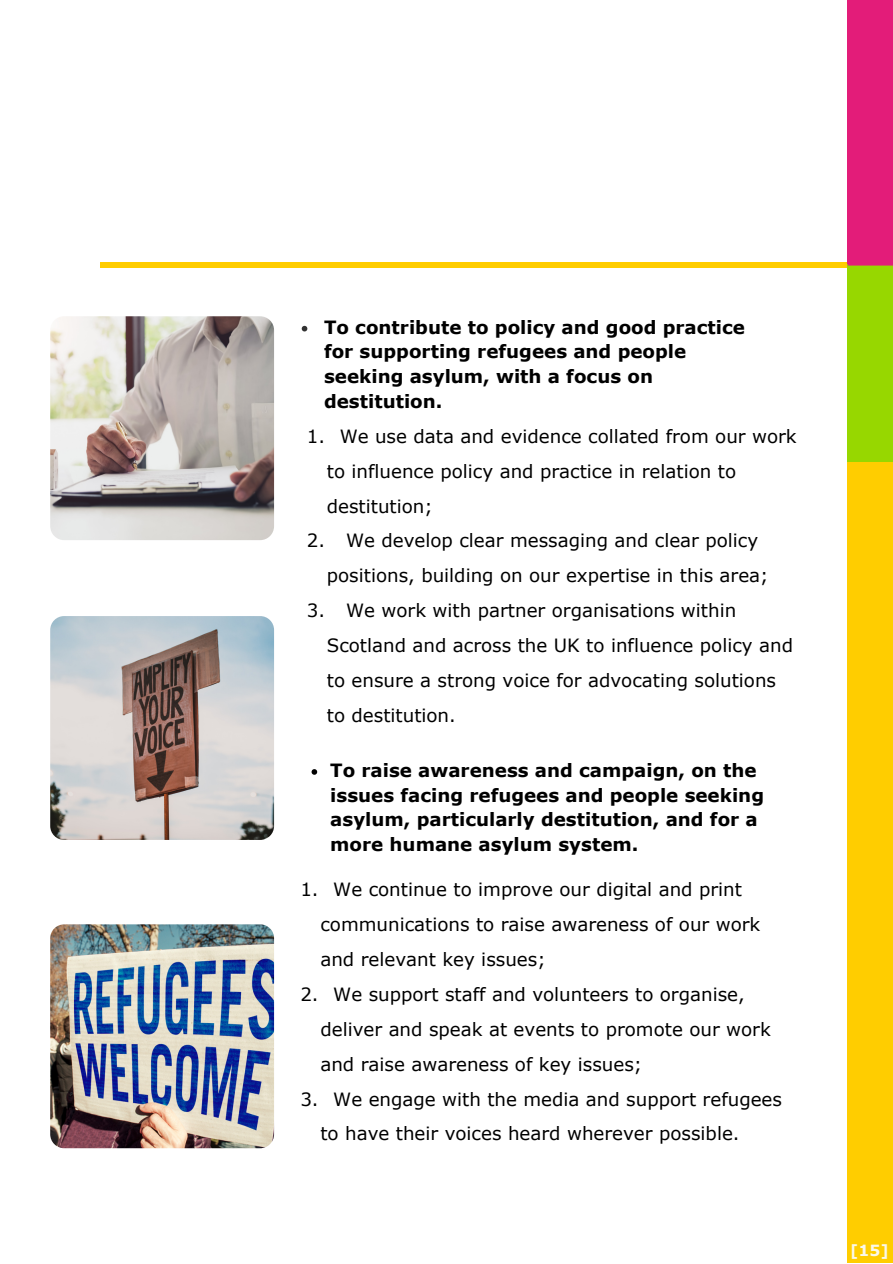
<style>
.page{position:relative;width:893px;height:1264px;background:#fff}
.page>*{position:absolute;margin:0;border:0;box-sizing:border-box;transform-origin:0 0}
.t1{font:18.3px/34.8px "Verdana";color:#000}
.t2{font:700 18.3px/24.8px "Verdana";color:#000}
.t3{font:700 15.45px "Verdana";color:#faf8eb}
</style>
<div class="page">
<div style="left:100px;top:263px;width:747px;height:5px;background:#ffcd00"></div>
<div style="left:847px;top:0;width:45px;height:284px;background:#e31c79"></div>
<div style="left:847px;top:264px;width:45px;height:218px;background:#97d700"></div>
<div style="left:847px;top:462px;width:45px;height:800px;background:#ffcd00"></div>
<svg style="left:847px;top:264px;width:45px;height:1px"></svg>
<svg style="left:302px;top:326px;width:5px;height:5px"></svg>
<img style="left:50px;top:316px;width:224px;height:224px;border-radius:14px">
<img style="left:50px;top:616px;width:224px;height:223px;border-radius:14px">
<img style="left:50px;top:924px;width:224px;height:224px;border-radius:14px">
<svg style="left:311px;top:769px;width:6px;height:5px"></svg>
<p class="t2" style="left:324px;top:314px;width:422px">To contribute to policy and good practice for supporting refugees and people seeking asylum, with a focus on destitution.</p>
<p class="t1" style="left:339px;top:418px;width:458px">We use data and evidence collated from our work</p>
<p class="t1" style="left:327px;top:453px;width:410px">to influence policy and practice in relation to</p>
<p class="t1" style="left:327px;top:488px;width:107px">destitution;</p>
<p class="t1" style="left:346px;top:522px;width:413px">We develop clear messaging and clear policy</p>
<p class="t1" style="left:327px;top:557px;width:443px">positions, building on our expertise in this area;</p>
<p class="t1" style="left:346px;top:592px;width:391px">We work with partner organisations within</p>
<p class="t1" style="left:327px;top:627px;width:467px">Scotland and across the UK to influence policy and</p>
<p class="t1" style="left:327px;top:662px;width:450px">to ensure a strong voice for advocating solutions</p>
<p class="t1" style="left:327px;top:697px;width:130px">to destitution.</p>
<p class="t1" style="left:307px;top:418px;width:20px">1.</p>
<p class="t1" style="left:307px;top:522px;width:20px">2.</p>
<p class="t1" style="left:307px;top:592px;width:20px">3.</p>
<p class="t2" style="left:330px;top:757px;width:435px">To raise awareness and campaign, on the issues facing refugees and people seeking asylum, particularly destitution, and for a more humane asylum system.</p>
<p class="t1" style="left:320px;top:871px;width:441px;text-indent:13px">We continue to improve our digital and print communications to raise awareness of our work and relevant key issues;</p>
<p class="t1" style="left:320px;top:976px;width:452px;text-indent:13px">We support staff and volunteers to organise, deliver and speak at events to promote our work and raise awareness of key issues;</p>
<p class="t1" style="left:320px;top:1080px;width:463px;text-indent:13px">We engage with the media and support refugees to have their voices heard wherever possible.</p>
<p class="t1" style="left:300px;top:871px;width:20px">1.</p>
<p class="t1" style="left:300px;top:976px;width:20px">2.</p>
<p class="t1" style="left:300px;top:1080px;width:20px">3.</p>
<p class="t3" style="left:850px;top:1240px;width:40px">[15]</p>
</div>
